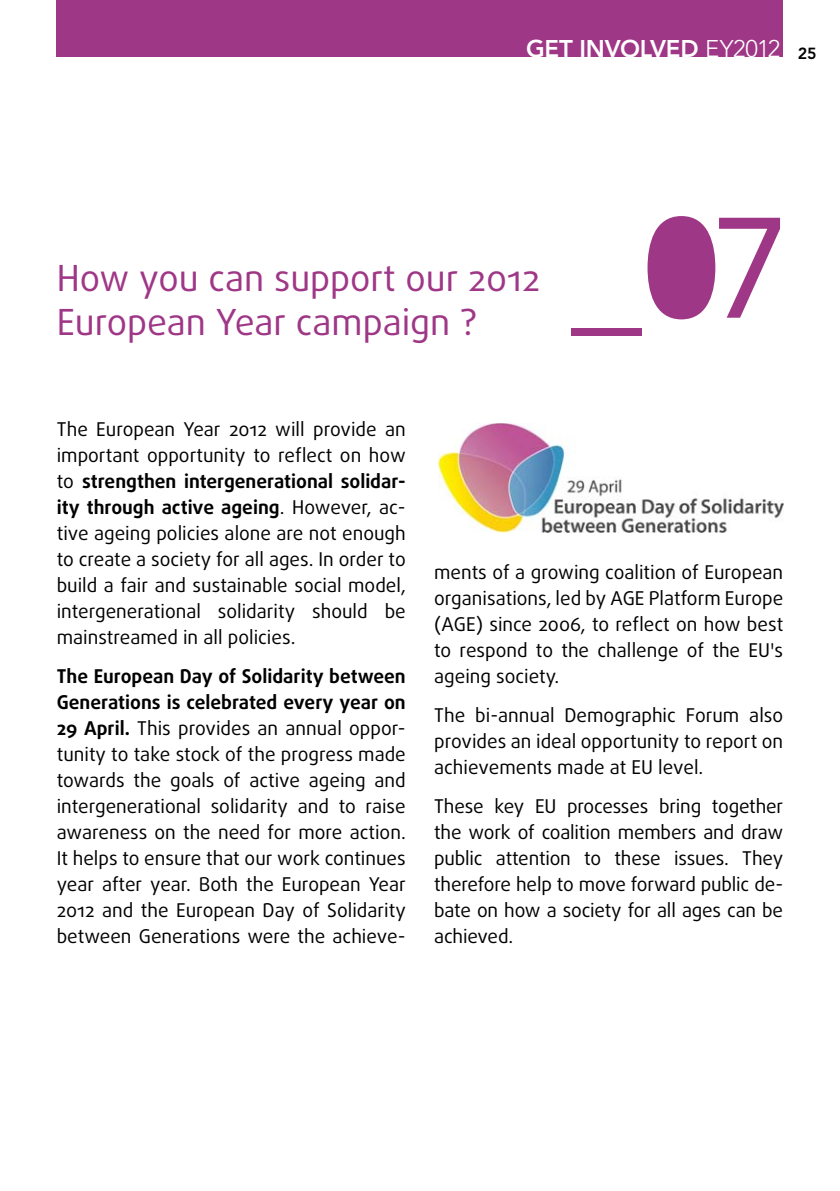
<style>
.page{position:relative;width:840px;height:1191px;background:#fff}
.page>*{position:absolute;margin:0;border:0;box-sizing:border-box;transform-origin:0 0}
.t1{font:141.2px "Avenir LT Std";color:#9f3787}
.t2{font:36px/43.2px "Daxline Pro";color:#9f3787}
.t3{font:800 24px "Avenir LT Std";letter-spacing:-.01em;color:#fff}
.t4{font:19px/26px "Daxline Pro";color:#000;text-align:justify}
.t5{font:800 16px "Avenir LT Std";color:#000}
.s1{font-weight:300}
.s2{font-weight:700}
</style>
<div class="page">
<div style="left:57px;top:0;width:725px;height:57px;background:#9f3787"></div>
<div style="left:654px;top:221px;width:52px;height:95px;background:#9f3787;border-radius:50%"></div>
<img style="left:438px;top:423px;width:344px;height:109px">
<p class="t3" style="left:526px;top:37px;width:255px">GET INVOLVED <span class="s1">EY2012</span></p>
<p class="t5" style="left:797px;top:45px;width:20px">25</p>
<h2 class="t2" style="left:57px;top:261px;width:484px">How you can support our 2012<br>European Year campaign ?</h2>
<h1 class="t1" style="left:571px;top:200px;width:221px">_07</h1>
<p class="t4" style="left:57px;top:419px;width:350px">The European Year 2012 will provide an important opportunity to reflect on how to <span class="s2">strengthen intergenerational solidar&shy;ity through active ageing</span>. However, ac&shy;tive ageing policies alone are not enough to create a society for all ages. In order to build a fair and sustainable social model, intergenerational solidarity should be mainstreamed in all policies.</p>
<p class="t4" style="left:57px;top:666px;width:350px"><span class="s2">The European Day of Solidarity between Generations is celebrated every year on 29 April.</span> This provides an annual oppor&shy;tunity to take stock of the progress made towards the goals of active ageing and intergenerational solidarity and to raise awareness on the need for more action.<br>It helps to ensure that our work continues year after year. Both the European Year 2012 and the European Day of Solidarity between Generations were the achieve-</p>
<p class="t4" style="left:434px;top:562px;width:350px">ments of a growing coalition of European organisations, led by AGE Platform Europe (AGE) since 2006, to reflect on how best to respond to the challenge of the EU's ageing society.</p>
<p class="t4" style="left:434px;top:705px;width:350px">The bi-annual Demographic Forum also provides an ideal opportunity to report on achievements made at EU level.</p>
<p class="t4" style="left:434px;top:796px;width:350px">These key EU processes bring together the work of coalition members and draw public attention to these issues. They therefore help to move forward public de&shy;bate on how a society for all ages can be achieved.</p>
</div>
